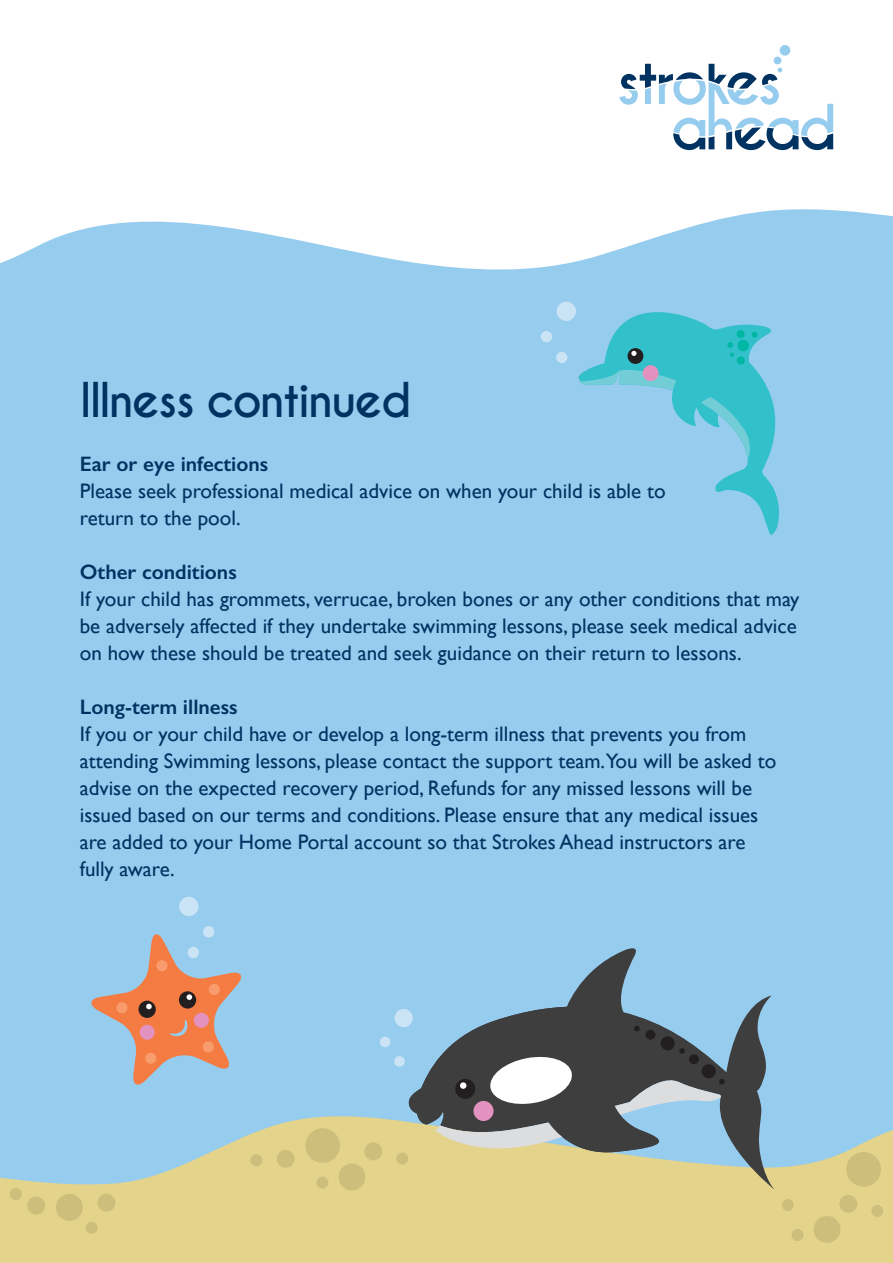
<style>
.page{position:relative;width:893px;height:1263px;background:#fff}
.page>*{position:absolute;margin:0;border:0;box-sizing:border-box;transform-origin:0 0}
.t1{font:700 45px "Caviar Dreams";letter-spacing:-.04em;color:#003361}
.t2{font:21px/27px "Gill Sans";color:#003361}
.t3{font:600 21px "Gill Sans";color:#003361}
</style>
<div class="page">
<div style="left:0;top:137px;width:893px;height:1066px;background:#96ccee"></div>
<svg style="left:0;top:1116px;width:893px;height:147px;fill:#e4d38a"></svg>
<svg style="left:0;top:116px;width:893px;height:154px;fill:#fff"></svg>
<div style="left:305px;top:1128px;width:35px;height:35px;background:#cebe7c;border-radius:50%"></div>
<div style="left:364px;top:1142px;width:18px;height:18px;background:#cebe7c;border-radius:50%"></div>
<div style="left:277px;top:1150px;width:18px;height:18px;background:#cebe7c;border-radius:50%"></div>
<div style="left:250px;top:1154px;width:12px;height:12px;background:#cebe7c;border-radius:50%"></div>
<div style="left:396px;top:1152px;width:12px;height:12px;background:#cebe7c;border-radius:50%"></div>
<div style="left:316px;top:1177px;width:12px;height:11px;background:#cebe7c;border-radius:50%"></div>
<div style="left:338px;top:1163px;width:27px;height:27px;background:#cebe7c;border-radius:50%"></div>
<div style="left:846px;top:1152px;width:35px;height:35px;background:#cebe7c;border-radius:50%"></div>
<div style="left:839px;top:1195px;width:18px;height:18px;background:#cebe7c;border-radius:50%"></div>
<div style="left:782px;top:1199px;width:12px;height:12px;background:#cebe7c;border-radius:50%"></div>
<div style="left:871px;top:1205px;width:12px;height:12px;background:#cebe7c;border-radius:50%"></div>
<div style="left:791px;top:1229px;width:12px;height:12px;background:#cebe7c;border-radius:50%"></div>
<div style="left:814px;top:1216px;width:26px;height:27px;background:#cebe7c;border-radius:50%"></div>
<svg style="left:9px;top:1187px;width:37px;height:29px"></svg>
<svg style="left:54px;top:1192px;width:63px;height:42px;background:#dccb85"></svg>
<div style="left:774px;top:57px;width:7px;height:7px;background:#96ccee;border-radius:50%"></div>
<div style="left:780px;top:45px;width:10px;height:11px;background:#96ccee;border-radius:50%"></div>
<svg style="left:619px;top:64px;width:214px;height:86px"></svg>
<div style="left:395px;top:1009px;width:18px;height:18px;background:#cae4f6;border-radius:50%"></div>
<div style="left:380px;top:1036px;width:10px;height:11px;background:#cae4f6;border-radius:50%"></div>
<div style="left:394px;top:1056px;width:11px;height:11px;background:#cae4f6;border-radius:50%"></div>
<svg style="left:409px;top:995px;width:365px;height:195px;fill:#e4d38a"></svg>
<svg style="left:409px;top:948px;width:317px;height:210px"></svg>
<svg style="left:578px;top:312px;width:201px;height:223px"></svg>
<svg style="left:580px;top:319px;width:194px;height:141px"></svg>
<div style="left:642px;top:365px;width:17px;height:16px;background:#e391be;border-radius:50%"></div>
<div style="left:557px;top:302px;width:19px;height:19px;background:#cae4f6;border-radius:50%"></div>
<div style="left:541px;top:331px;width:11px;height:11px;background:#cae4f6;border-radius:50%"></div>
<div style="left:556px;top:352px;width:11px;height:11px;background:#cae4f6;border-radius:50%"></div>
<svg style="left:91px;top:934px;width:150px;height:151px"></svg>
<div style="left:140px;top:1025px;width:15px;height:15px;background:#e391be;border-radius:50%"></div>
<div style="left:194px;top:1013px;width:15px;height:15px;background:#e391be;border-radius:50%"></div>
<div style="left:179px;top:897px;width:20px;height:19px;background:#cae4f6;border-radius:50%"></div>
<div style="left:203px;top:926px;width:11px;height:11px;background:#cae4f6;border-radius:50%"></div>
<div style="left:188px;top:947px;width:11px;height:11px;background:#cae4f6;border-radius:50%"></div>
<h1 class="t1" style="left:80px;top:372px;width:333px">Illness continued</h1>
<p class="t3" style="left:80px;top:451px;width:190px">Ear or eye infections</p>
<p class="t2" style="left:80px;top:477px;width:587px">Please seek professional medical advice on when your child is able to return to the pool.</p>
<p class="t3" style="left:80px;top:559px;width:159px">Other conditions</p>
<p class="t2" style="left:80px;top:585px;width:721px">If your child has grommets, verrucae, broken bones or any other conditions that may be adversely affected if they undertake swimming lessons, please seek medical advice on how these should be treated and seek guidance on their return to lessons.</p>
<p class="t3" style="left:80px;top:694px;width:159px">Long-term illness</p>
<p class="t2" style="left:80px;top:720px;width:698px">If you or your child have or develop a long-term illness that prevents you from attending Swimming lessons, please contact the support team.You will be asked to advise on the expected recovery period, Refunds for any missed lessons will be issued based on our terms and conditions. Please ensure that any medical issues are added to your Home Portal account so that Strokes Ahead instructors are fully aware.</p>
</div>
